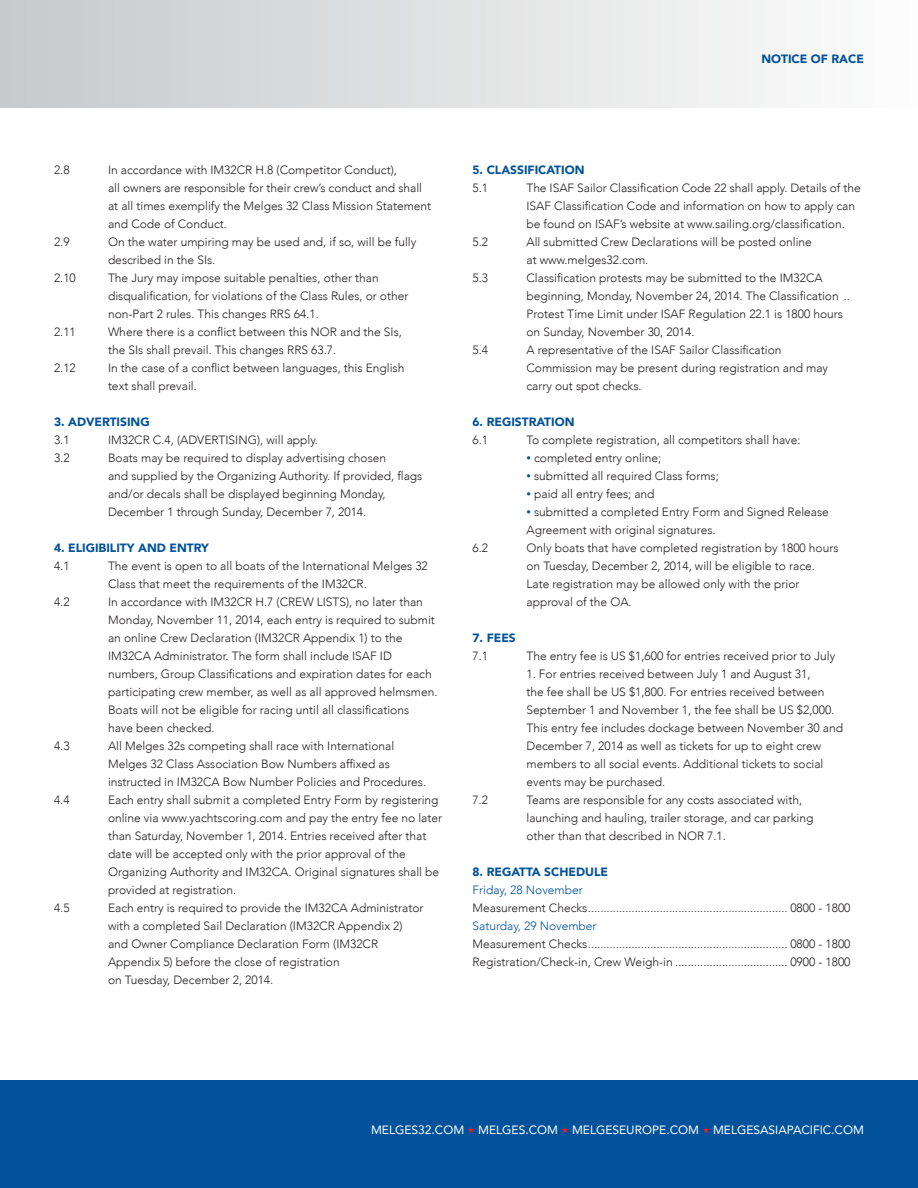
<style>
.page{position:relative;width:918px;height:1188px;background:#fff}
.page>*{position:absolute;margin:0;border:0;box-sizing:border-box;transform-origin:0 0}
.t1{font:300 12px/18px "Avenir";color:#231f20}
.t2{font:900 12px "Avenir";color:#01529a}
.t3{font:12px "Avenir";color:#fff}
.t4{font:300 12px "Avenir";color:#01529a}
.s1{font-size:9px;color:#01529a}
.s2{color:#ee1d23}
</style>
<div class="page">
<div style="left:0;top:0;width:918px;height:108px;background:linear-gradient(to right,#c8c9ca,#fdfdfd)"></div>
<div style="left:0;top:1080px;width:918px;height:108px;background:#01529a"></div>
<p class="t2" style="left:761px;top:49px;width:104px">NOTICE OF RACE</p>
<p class="t1" style="left:54px;top:161px;width:17px">2.8</p>
<p class="t1" style="left:108px;top:161px;width:325px">In accordance with IM32CR H.8 (Competitor Conduct),<br>all owners are responsible for their crew’s conduct and shall at all times exemplify the Melges 32 Class Mission Statement and Code of Conduct.</p>
<p class="t1" style="left:54px;top:233px;width:17px">2.9</p>
<p class="t1" style="left:108px;top:233px;width:310px">On the water umpiring may be used and, if so, will be fully described in the SIs.</p>
<p class="t1" style="left:54px;top:269px;width:23px">2.10</p>
<p class="t1" style="left:108px;top:269px;width:302px">The Jury may impose suitable penalties, other than disqualification, for violations of the Class Rules, or other non-Part 2 rules. This changes RRS 64.1.</p>
<p class="t1" style="left:54px;top:323px;width:23px">2.11</p>
<p class="t1" style="left:108px;top:323px;width:295px">Where there is a conflict between this NOR and the SIs, the SIs shall prevail. This changes RRS 63.7.</p>
<p class="t1" style="left:54px;top:359px;width:23px">2.12</p>
<p class="t1" style="left:108px;top:359px;width:298px">In the case of a conflict between languages, this English text shall prevail.</p>
<p class="t2" style="left:54px;top:412px;width:97px">3. ADVERTISING</p>
<p class="t1" style="left:54px;top:431px;width:17px">3.1</p>
<p class="t1" style="left:108px;top:431px;width:212px">IM32CR C.4, (ADVERTISING), will apply.</p>
<p class="t1" style="left:54px;top:449px;width:17px">3.2</p>
<p class="t1" style="left:108px;top:449px;width:316px">Boats may be required to display advertising chosen<br>and supplied by the Organizing Authority. If provided, flags and/or decals shall be displayed beginning Monday, December 1 through Sunday, December 7, 2014.</p>
<p class="t2" style="left:54px;top:538px;width:156px">4. ELIGIBILITY AND ENTRY</p>
<p class="t1" style="left:54px;top:557px;width:17px">4.1</p>
<p class="t1" style="left:108px;top:557px;width:321px">The event is open to all boats of the International Melges 32<br>Class that meet the requirements of the IM32CR.</p>
<p class="t1" style="left:54px;top:593px;width:17px">4.2</p>
<p class="t1" style="left:108px;top:593px;width:331px">In accordance with IM32CR H.7 (CREW LISTS), no later than Monday, November 11, 2014, each entry is required to submit an online Crew Declaration (IM32CR Appendix 1) to the IM32CA Administrator. The form shall include ISAF ID numbers, Group Classifications and expiration dates for each participating crew member, as well as all approved helmsmen.<br>Boats will not be eligible for racing until all classifications<br>have been checked.</p>
<p class="t1" style="left:54px;top:737px;width:17px">4.3</p>
<p class="t1" style="left:108px;top:737px;width:320px">All Melges 32s competing shall race with International<br>Melges 32 Class Association Bow Numbers affixed as instructed in IM32CA Bow Number Policies and Procedures.</p>
<p class="t1" style="left:54px;top:791px;width:17px">4.4</p>
<p class="t1" style="left:108px;top:791px;width:336px">Each entry shall submit a completed Entry Form by registering online via www.yachtscoring.com and pay the entry fee no later than Saturday, November 1, 2014. Entries received after that date will be accepted only with the prior approval of the Organizing Authority and IM32CA. Original signatures shall be provided at registration.</p>
<p class="t1" style="left:54px;top:899px;width:17px">4.5</p>
<p class="t1" style="left:108px;top:899px;width:317px">Each entry is required to provide the IM32CA Administrator with a completed Sail Declaration (IM32CR Appendix 2) and Owner Compliance Declaration Form (IM32CR Appendix 5) before the close of registration<br>on Tuesday, December 2, 2014.</p>
<p class="t2" style="left:472px;top:160px;width:113px">5. CLASSIFICATION</p>
<p class="t1" style="left:472px;top:179px;width:17px">5.1</p>
<p class="t1" style="left:526px;top:179px;width:336px">The ISAF Sailor Classification Code 22 shall apply. Details of the<br>ISAF Classification Code and information on how to apply can be found on ISAF’s website at www.sailing.org/classification.</p>
<p class="t1" style="left:472px;top:233px;width:17px">5.2</p>
<p class="t1" style="left:526px;top:233px;width:287px">All submitted Crew Declarations will be posted online at www.melges32.com.</p>
<p class="t1" style="left:472px;top:269px;width:17px">5.3</p>
<p class="t1" style="left:526px;top:269px;width:325px">Classification protests may be submitted to the IM32CA beginning, Monday, November 24, 2014. The Classification ..<br>Protest Time Limit under ISAF Regulation 22.1 is 1800 hours on Sunday, November 30, 2014.</p>
<p class="t1" style="left:472px;top:341px;width:17px">5.4</p>
<p class="t1" style="left:526px;top:341px;width:303px">A representative of the ISAF Sailor Classification<br>Commission may be present during registration and may carry out spot checks.</p>
<p class="t2" style="left:472px;top:412px;width:103px">6. REGISTRATION</p>
<p class="t1" style="left:472px;top:431px;width:17px">6.1</p>
<p class="t1" style="left:526px;top:431px;width:276px">To complete registration, all competitors shall have:</p>
<p class="t1" style="left:526px;top:449px;width:136px"><span class="s1">•</span> completed entry online;</p>
<p class="t1" style="left:526px;top:467px;width:194px"><span class="s1">•</span> submitted all required Class forms;</p>
<p class="t1" style="left:526px;top:485px;width:130px"><span class="s1">•</span> paid all entry fees; and</p>
<p class="t1" style="left:526px;top:503px;width:304px"><span class="s1">•</span> submitted a completed Entry Form and Signed Release<br>Agreement with original signatures.</p>
<p class="t1" style="left:472px;top:539px;width:17px">6.2</p>
<p class="t1" style="left:526px;top:539px;width:314px">Only boats that have completed registration by 1800 hours on Tuesday, December 2, 2014, will be eligible to race.<br>Late registration may be allowed only with the prior approval of the OA.</p>
<p class="t2" style="left:472px;top:628px;width:45px">7. FEES</p>
<p class="t1" style="left:472px;top:647px;width:17px">7.1</p>
<p class="t1" style="left:526px;top:647px;width:310px">The entry fee is US $1,600 for entries received prior to July</p>
<p class="t1" style="left:526px;top:665px;width:318px">1. For entries received between July 1 and August 31,<br>the fee shall be US $1,800. For entries received between September 1 and November 1, the fee shall be US $2,000.<br>This entry fee includes dockage between November 30 and December 7, 2014 as well as tickets for up to eight crew members to all social events. Additional tickets to social events may be purchased.</p>
<p class="t1" style="left:472px;top:791px;width:17px">7.2</p>
<p class="t1" style="left:526px;top:791px;width:288px">Teams are responsible for any costs associated with, launching and hauling, trailer storage, and car parking other than that described in NOR 7.1.</p>
<p class="t2" style="left:472px;top:862px;width:137px">8. REGATTA SCHEDULE</p>
<p class="t4" style="left:472px;top:883px;width:112px">Friday, 28 November</p>
<p class="t1" style="left:472px;top:899px;width:379px">Measurement Checks................................................................ 0800 - 1800</p>
<p class="t4" style="left:472px;top:919px;width:126px">Saturday, 29 November</p>
<p class="t1" style="left:472px;top:935px;width:379px">Measurement Checks................................................................ 0800 - 1800<br>Registration/Check-in, Crew Weigh-in .................................... 0900 - 1800</p>
<p class="t3" style="left:371px;top:1120px;width:494px">MELGES32.COM <span class="s2">★</span> MELGES.COM <span class="s2">★</span> MELGESEUROPE.COM <span class="s2">★</span> MELGESASIAPACIFIC.COM</p>
</div>
